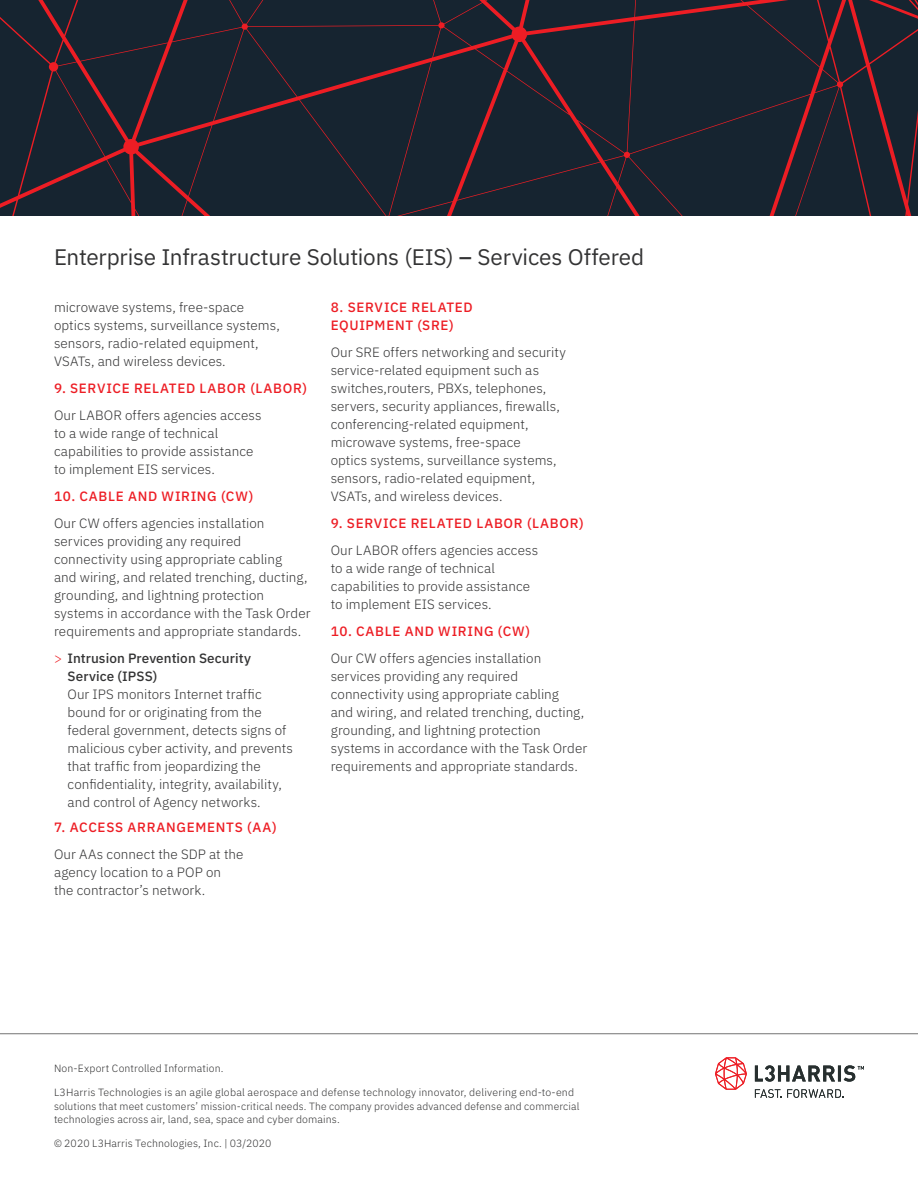
<style>
.page{position:relative;width:918px;height:1188px;background:#fff}
.page>*{position:absolute;margin:0;border:0;box-sizing:border-box;transform-origin:0 0}
.t1{font:22.5px "IBM Plex Sans";letter-spacing:-.005em;color:#333334}
.t2{font:300 13.5px/18px "IBM Plex Sans";letter-spacing:.005em;color:#333334}
.t3{font:500 13.5px/18px "IBM Plex Sans";letter-spacing:.05em;color:#ed1d24}
.t4{font:500 13.5px/18px "IBM Plex Sans";letter-spacing:.005em;color:#333334}
.t5{font:300 10.5px/13.5px "IBM Plex Sans";letter-spacing:.015em;color:#333334}
.s1{font-weight:500}
.s2{font-weight:300;color:#ed1f24}
</style>
<div class="page">
<hr style="left:0;top:1033px;width:918px;height:1px;background:#737474">
<svg style="left:0;top:0;width:918px;height:216px;background:#22232f"></svg>
<svg style="left:715px;top:1057px;width:32px;height:33px"></svg>
<svg style="left:755px;top:1065px;width:109px;height:17px"></svg>
<svg style="left:755px;top:1089px;width:89px;height:9px"></svg>
<h1 class="t1" style="left:54px;top:240px;width:592px">Enterprise Infrastructure Solutions (EIS) <span class="s1">–</span> Services Offered</h1>
<p class="t2" style="left:54px;top:297px;width:227px">microwave systems, free-space optics systems, surveillance systems, sensors, radio-related equipment, VSATs, and wireless devices.</p>
<p class="t3" style="left:54px;top:378px;width:254px">9. SERVICE RELATED LABOR (LABOR)</p>
<p class="t2" style="left:54px;top:405px;width:209px">Our LABOR offers agencies access to a wide range of technical capabilities to provide assistance to implement EIS services.</p>
<p class="t3" style="left:54px;top:486px;width:201px">10. CABLE AND WIRING (CW)</p>
<p class="t2" style="left:54px;top:513px;width:258px">Our CW offers agencies installation services providing any required connectivity using appropriate cabling<br>and wiring, and related trenching, ducting, grounding, and lightning protection systems in accordance with the Task Order requirements and appropriate standards.</p>
<p class="t4" style="left:68px;top:648px;width:185px;text-indent:-14px"><span class="s2">&gt;</span> Intrusion Prevention Security<br>Service (IPSS)</p>
<p class="t2" style="left:68px;top:684px;width:227px">Our IPS monitors Internet traffic bound for or originating from the federal government, detects signs of malicious cyber activity, and prevents that traffic from jeopardizing the confidentiality, integrity, availability, and control of Agency networks.</p>
<p class="t3" style="left:54px;top:817px;width:224px">7. ACCESS ARRANGEMENTS (AA)</p>
<p class="t2" style="left:54px;top:844px;width:191px">Our AAs connect the SDP at the agency location to a POP on the contractor’s network.</p>
<p class="t3" style="left:331px;top:297px;width:144px">8. SERVICE RELATED<br>EQUIPMENT (SRE)</p>
<p class="t2" style="left:331px;top:342px;width:237px">Our SRE offers networking and security service-related equipment such as switches,routers, PBXs, telephones, servers, security appliances, firewalls, conferencing-related equipment, microwave systems, free-space<br>optics systems, surveillance systems, sensors, radio-related equipment, VSATs, and wireless devices.</p>
<p class="t3" style="left:331px;top:513px;width:254px">9. SERVICE RELATED LABOR (LABOR)</p>
<p class="t2" style="left:331px;top:540px;width:209px">Our LABOR offers agencies access to a wide range of technical capabilities to provide assistance to implement EIS services.</p>
<p class="t3" style="left:331px;top:621px;width:201px">10. CABLE AND WIRING (CW)</p>
<p class="t2" style="left:331px;top:648px;width:258px">Our CW offers agencies installation services providing any required connectivity using appropriate cabling<br>and wiring, and related trenching, ducting, grounding, and lightning protection systems in accordance with the Task Order requirements and appropriate standards.</p>
<p class="t5" style="left:54px;top:1061px;width:171px">Non-Export Controlled Information.</p>
<p class="t5" style="left:54px;top:1085px;width:527px">L3Harris Technologies is an agile global aerospace and defense technology innovator, delivering end-to-end solutions that meet customers’ mission-critical needs. The company provides advanced defense and commercial technologies across air, land, sea, space and cyber domains.</p>
<p class="t5" style="left:54px;top:1136px;width:219px">© 2020 L3Harris Technologies, Inc. | 03/2020</p>
</div>
